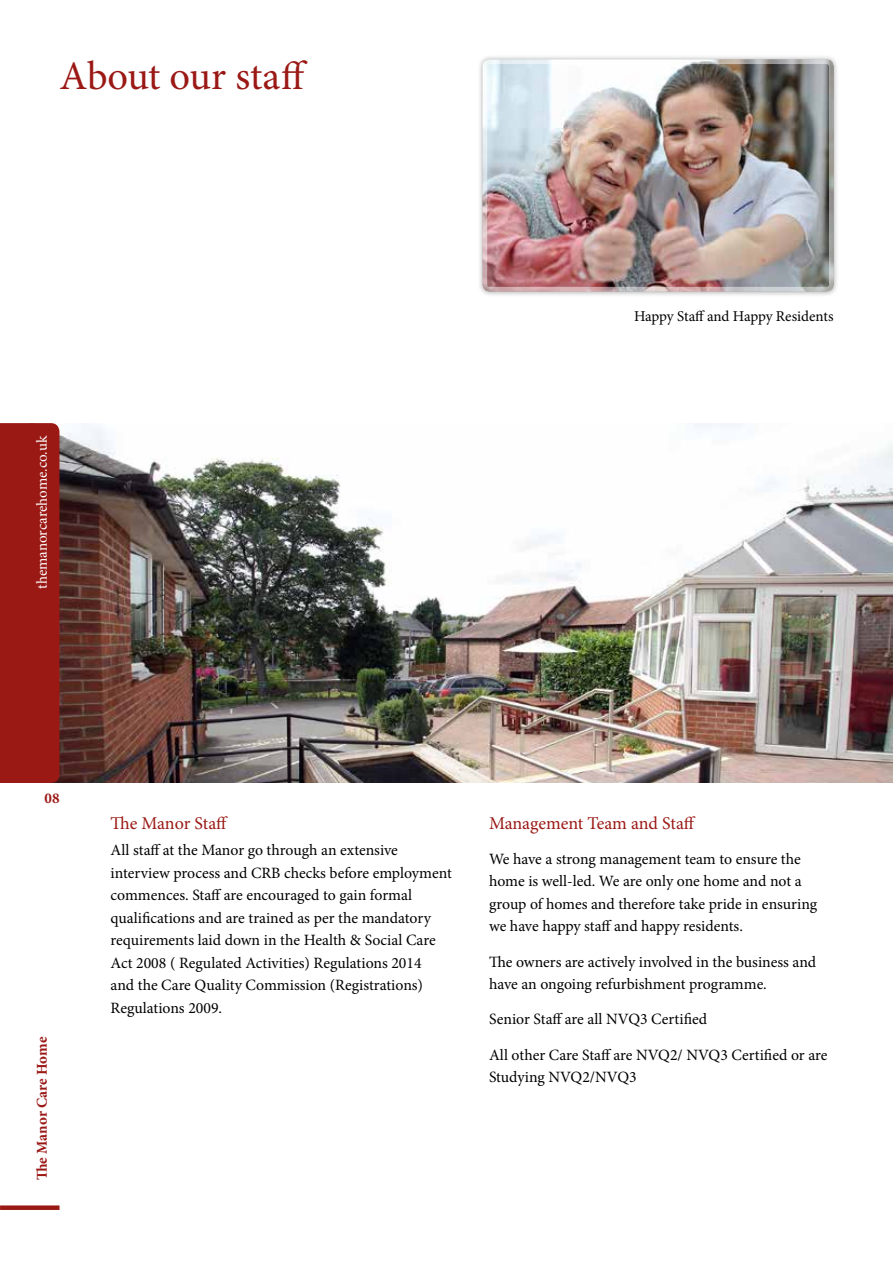
<style>
.page{position:relative;width:893px;height:1263px;background:#fff}
.page>*{position:absolute;margin:0;border:0;box-sizing:border-box;transform-origin:0 0}
.t1{font:40.5px "Minion Pro";letter-spacing:-.005em;color:#9a1915}
.t2{font:18px "Minion Pro";letter-spacing:-.01em;color:#9a1915}
.t3{font:15.75px/22.5px "Minion Pro";letter-spacing:-.005em;color:#000}
.t4{font:15px "Minion Pro";letter-spacing:-.01em;color:#000}
.t5{font:15px "Minion Pro";letter-spacing:-.005em;color:#fff}
.t6{font:700 15px "Minion Pro";letter-spacing:-.005em;color:#9a1915}
</style>
<div class="page">
<div style="left:0;top:1205px;width:60px;height:5px;background:#9a1915"></div>
<img style="left:59px;top:423px;width:834px;height:360px">
<div style="left:477px;top:54px;width:362px;height:243px;background:#000;opacity:.35"></div>
<img style="left:483px;top:60px;width:350px;height:231px">
<div style="left:483px;top:60px;width:350px;height:231px;border:4px solid #fff;border-radius:5px"></div>
<div style="left:0;top:423px;width:59px;height:360px;background:#9a1915"></div>
<h1 class="t1" style="left:60px;top:49px;width:250px">About our staff</h1>
<p class="t5" style="left:32px;top:589px;width:155px;rotate:-90deg">themanorcarehome.co.uk</p>
<p class="t4" style="left:634px;top:306px;width:201px">Happy Staff and Happy Residents</p>
<p class="t6" style="left:45px;top:788px;width:16px">08</p>
<p class="t6" style="left:31px;top:1180px;width:145px;rotate:-90deg">The Manor Care Home</p>
<p class="t2" style="left:111px;top:811px;width:119px">The Manor Staff</p>
<p class="t3" style="left:111px;top:839px;width:343px">All staff at the Manor go through an extensive interview process and CRB checks before employment commences. Staff are encouraged to gain formal qualifications and are trained as per the mandatory requirements laid down in the Health &amp; Social Care Act 2008 ( Regulated Activities) Regulations 2014<br>and the Care Quality Commission (Registrations)<br>Regulations 2009.</p>
<p class="t2" style="left:489px;top:811px;width:208px">Management Team and Staff</p>
<p class="t3" style="left:489px;top:847px;width:330px">We have a strong management team to ensure the home is well-led. We are only one home and not a group of homes and therefore take pride in ensuring we have happy staff and happy residents.</p>
<p class="t3" style="left:489px;top:950px;width:329px">The owners are actively involved in the business and have an ongoing refurbishment programme.</p>
<p class="t3" style="left:489px;top:1008px;width:220px">Senior Staff are all NVQ3 Certified</p>
<p class="t3" style="left:489px;top:1043px;width:340px">All other Care Staff are NVQ2/ NVQ3 Certified or are<br>Studying NVQ2/NVQ3</p>
</div>
